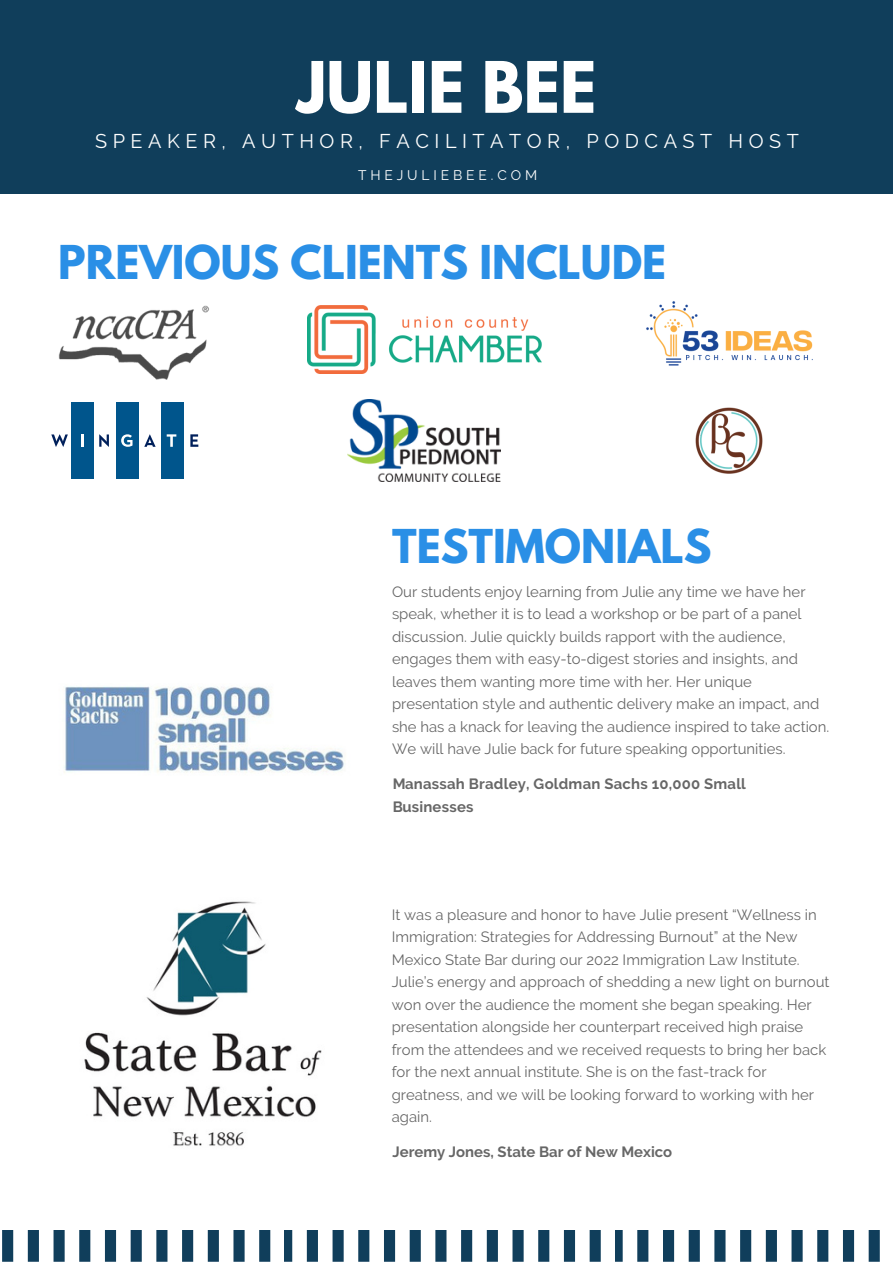
<style>
.page{position:relative;width:893px;height:1264px;background:#fff}
.page>*{position:absolute;margin:0;border:0;box-sizing:border-box;transform-origin:0 0}
.t1{font:700 62.85px "League Spartan";color:#fff}
.t2{font:700 41.25px "League Spartan";color:#2a8fe6}
.t3{font:19.8px "Raleway";letter-spacing:.28em;color:#fff}
.t4{font:14.85px/22.5px "Raleway";color:#000}
.t5{font:700 14.85px/22.5px "Raleway";letter-spacing:.015em;color:#000}
.t6{font:13.8px "Raleway";letter-spacing:.28em;color:#fff}
</style>
<div class="page">
<div style="left:0;top:0;width:892px;height:193px;background:#103e5b"></div>
<svg style="left:2px;top:1230px;width:269px;height:31px"></svg>
<svg style="left:284px;top:1230px;width:317px;height:31px"></svg>
<svg style="left:615px;top:1230px;width:265px;height:31px"></svg>
<img style="left:84px;top:901px;width:238px;height:245px">
<img style="left:64px;top:686px;width:281px;height:87px">
<img style="left:646px;top:301px;width:167px;height:65px">
<img style="left:307px;top:305px;width:234px;height:68px">
<div style="left:71px;top:402px;width:22px;height:77px;background:#00558c"></div>
<div style="left:116px;top:402px;width:22px;height:77px;background:#00558c"></div>
<div style="left:161px;top:402px;width:22px;height:77px;background:#00558c"></div>
<svg style="left:51px;top:434px;width:17px;height:13px"></svg>
<svg style="left:81px;top:434px;width:2px;height:13px"></svg>
<svg style="left:99px;top:434px;width:10px;height:13px"></svg>
<svg style="left:121px;top:434px;width:11px;height:13px"></svg>
<svg style="left:144px;top:434px;width:12px;height:13px"></svg>
<svg style="left:167px;top:434px;width:9px;height:13px"></svg>
<svg style="left:190px;top:434px;width:8px;height:13px"></svg>
<img style="left:347px;top:400px;width:153px;height:82px">
<img style="left:58px;top:305px;width:151px;height:74px">
<img style="left:695px;top:407px;width:67px;height:67px">
<h1 class="t1" style="left:297px;top:56px;width:301px">JULIE BEE</h1>
<h3 class="t3" style="left:95px;top:130px;width:705px">SPEAKER, AUTHOR, FACILITATOR, PODCAST HOST</h3>
<p class="t6" style="left:358px;top:167px;width:180px">THEJULIEBEE.COM</p>
<h2 class="t2" style="left:58px;top:242px;width:609px">PREVIOUS CLIENTS INCLUDE</h2>
<h2 class="t2" style="left:392px;top:525px;width:321px">TESTIMONIALS</h2>
<p class="t4" style="left:392px;top:580px;width:438px">Our students enjoy learning from Julie any time we have her speak, whether it is to lead a workshop or be part of a panel discussion. Julie quickly builds rapport with the audience, engages them with easy-to-digest stories and insights, and leaves them wanting more time with her. Her unique presentation style and authentic delivery make an impact, and she has a knack for leaving the audience inspired to take action.<br>We will have Julie back for future speaking opportunities.</p>
<p class="t5" style="left:392px;top:773px;width:355px">Manassah Bradley, Goldman Sachs 10,000 Small<br>Businesses</p>
<p class="t4" style="left:391px;top:903px;width:439px">It was a pleasure and honor to have Julie present “Wellness in Immigration: Strategies for Addressing Burnout” at the New Mexico State Bar during our 2022 Immigration Law Institute.<br>Julie’s energy and approach of shedding a new light on burnout won over the audience the moment she began speaking. Her presentation alongside her counterpart received high praise from the attendees and we received requests to bring her back for the next annual institute. She is on the fast-track for greatness, and we will be looking forward to working with her again.</p>
<p class="t5" style="left:392px;top:1140px;width:281px">Jeremy Jones, State Bar of New Mexico</p>
</div>
